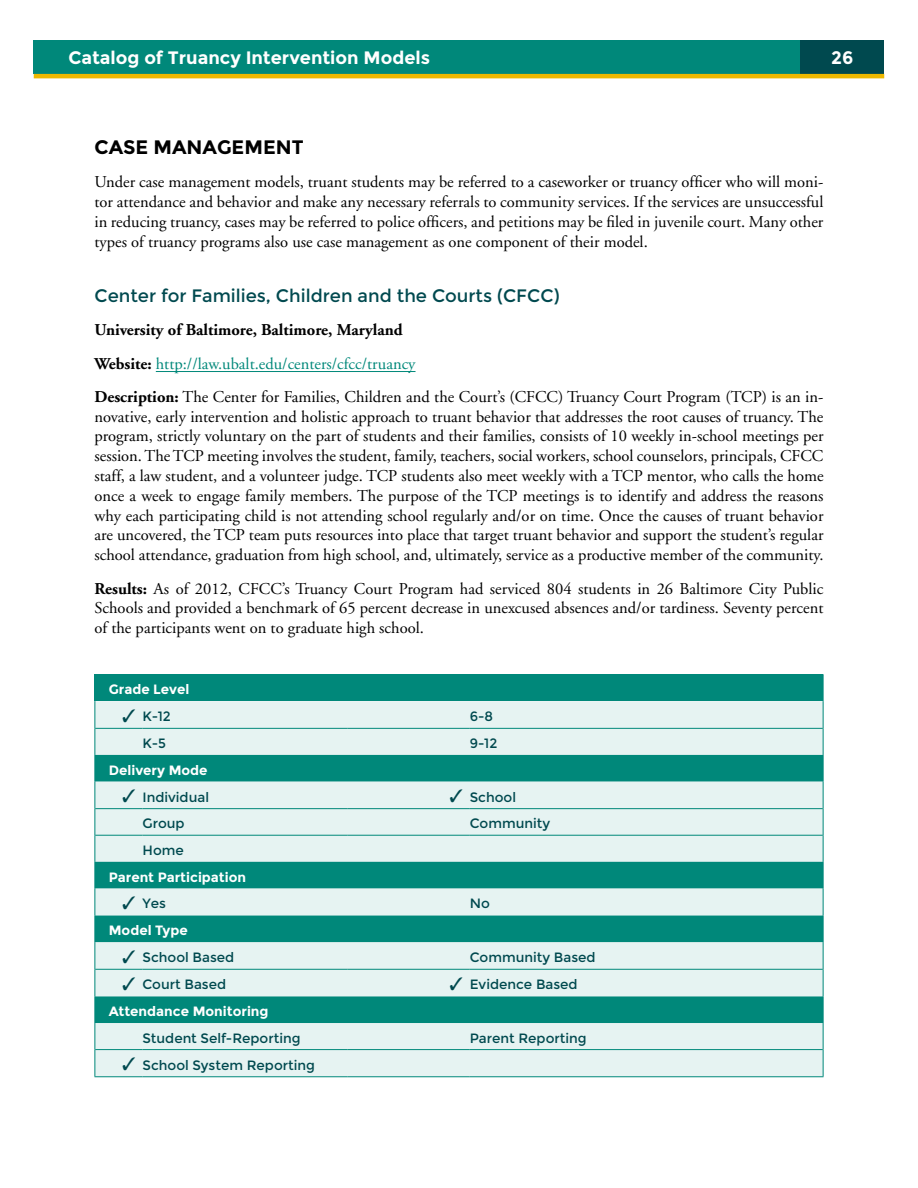
<style>
.page{position:relative;width:918px;height:1188px;background:#fff}
.page>*{position:absolute;margin:0;border:0;box-sizing:border-box;transform-origin:0 0}
.new_H2{font:700 19.5px "Montserrat";color:#000}
.t1{font:18px "Montserrat";color:#00494f}
.t2{font:700 18px "Montserrat";color:#fff}
.body{font:16.5px/19.8px "Adobe Garamond";color:#000;text-align:justify}
.body-2{font:16.5px "Adobe Garamond";color:#00887a}
.body-3{font:700 16.5px "Adobe Garamond";color:#000}
.List_Paragraph{font:13.5px "Montserrat";color:#00494f}
.List_Paragraph-2{font:700 13.5px "Montserrat";color:#fff}
.s1{font-weight:700;color:#000}
.s2{font-weight:700}
</style>
<div class="page">
<div style="left:34px;top:40px;width:850px;height:34px;background:#00887a"></div>
<div style="left:800px;top:40px;width:84px;height:35px;background:#00494f"></div>
<hr style="left:34px;top:74px;width:850px;height:4px;background:#edb800">
<hr style="left:156px;top:371px;width:260px;height:1px;background:#00887a">
<div style="left:95px;top:675px;width:728px;height:26px;background:#00887a"></div>
<div style="left:95px;top:701px;width:728px;height:375px;background:#e6f3f2"></div>
<svg style="left:95px;top:755px;width:728px;height:268px;background:#88c7c1"></svg>
<hr style="left:94px;top:674px;width:49px;height:1px;background:#00887a">
<hr style="left:143px;top:674px;width:205px;height:1px;background:#00887a">
<hr style="left:348px;top:674px;width:122px;height:1px;background:#00887a">
<hr style="left:470px;top:674px;width:354px;height:1px;background:#00887a">
<hr style="left:95px;top:728px;width:48px;height:1px;background:#00887a">
<hr style="left:143px;top:728px;width:205px;height:1px;background:#00887a">
<hr style="left:348px;top:728px;width:122px;height:1px;background:#00887a">
<hr style="left:470px;top:728px;width:353px;height:1px;background:#00887a">
<hr style="left:95px;top:808px;width:48px;height:1px;background:#00887a">
<hr style="left:143px;top:808px;width:205px;height:1px;background:#00887a">
<hr style="left:348px;top:808px;width:122px;height:1px;background:#00887a">
<hr style="left:470px;top:808px;width:353px;height:1px;background:#00887a">
<hr style="left:95px;top:835px;width:48px;height:1px;background:#00887a">
<hr style="left:143px;top:835px;width:205px;height:1px;background:#00887a">
<hr style="left:348px;top:835px;width:122px;height:1px;background:#00887a">
<hr style="left:470px;top:835px;width:353px;height:1px;background:#00887a">
<hr style="left:95px;top:969px;width:48px;height:1px;background:#00887a">
<hr style="left:143px;top:969px;width:205px;height:1px;background:#00887a">
<hr style="left:348px;top:969px;width:122px;height:1px;background:#00887a">
<hr style="left:470px;top:969px;width:353px;height:1px;background:#00887a">
<svg style="left:94px;top:675px;width:1px;height:401px"></svg>
<hr style="left:94px;top:1076px;width:49px;height:1px;background:#00887a">
<hr style="left:143px;top:1076px;width:205px;height:1px;background:#00887a">
<hr style="left:348px;top:1076px;width:122px;height:1px;background:#00887a">
<svg style="left:823px;top:675px;width:1px;height:401px"></svg>
<hr style="left:470px;top:1076px;width:354px;height:1px;background:#00887a">
<hr style="left:95px;top:1049px;width:48px;height:1px;background:#00887a">
<hr style="left:143px;top:1049px;width:205px;height:1px;background:#00887a">
<hr style="left:348px;top:1049px;width:122px;height:1px;background:#00887a">
<hr style="left:470px;top:1049px;width:353px;height:1px;background:#00887a">
<svg style="left:123px;top:709px;width:12px;height:13px"></svg>
<svg style="left:123px;top:789px;width:12px;height:13px"></svg>
<svg style="left:450px;top:789px;width:12px;height:13px"></svg>
<svg style="left:123px;top:896px;width:12px;height:13px"></svg>
<svg style="left:123px;top:950px;width:12px;height:13px"></svg>
<svg style="left:123px;top:977px;width:12px;height:13px"></svg>
<svg style="left:450px;top:977px;width:12px;height:13px"></svg>
<svg style="left:123px;top:1057px;width:12px;height:13px"></svg>
<p class="t2" style="left:68px;top:47px;width:363px">Catalog of Truancy Intervention Models</p>
<p class="t2" style="left:831px;top:47px;width:24px">26</p>
<p class="new_H2" style="left:94px;top:135px;width:211px">CASE MANAGEMENT</p>
<p class="body" style="left:94px;top:172px;width:731px">Under case management models, truant students may be referred to a caseworker or truancy officer who will moni&shy;tor attendance and behavior and make any necessary referrals to community services. If the services are unsuccessful in reducing truancy, cases may be referred to police officers, and petitions may be filed in juvenile court. Many other types of truancy programs also use case management as one component of their model.</p>
<h2 class="t1" style="left:94px;top:285px;width:467px">Center for Families, Children and the Courts (CFCC)</h2>
<p class="body-3" style="left:94px;top:321px;width:310px">University of Baltimore, Baltimore, Maryland</p>
<p class="body-2" style="left:94px;top:354px;width:323px"><span class="s1">Website:</span> http://law.ubalt.edu/centers/cfcc/truancy</p>
<p class="body" style="left:94px;top:387px;width:731px"><span class="s2">Description:</span> The Center for Families, Children and the Court’s (CFCC) Truancy Court Program (TCP) is an in&shy;novative, early intervention and holistic approach to truant behavior that addresses the root causes of truancy. The program, strictly voluntary on the part of students and their families, consists of 10 weekly in-school meetings per session. The TCP meeting involves the student, family, teachers, social workers, school counselors, principals, CFCC staff, a law student, and a volunteer judge. TCP students also meet weekly with a TCP mentor, who calls the home once a week to engage family members. The purpose of the TCP meetings is to identify and address the reasons why each participating child is not attending school regularly and/or on time. Once the causes of truant behavior are uncovered, the TCP team puts resources into place that target truant behavior and support the student’s regular school attendance, graduation from high school, and, ultimately, service as a productive member of the community.</p>
<p class="body" style="left:94px;top:579px;width:730px"><span class="s2">Results:</span> As of 2012, CFCC’s Truancy Court Program had serviced 804 students in 26 Baltimore City Public Schools and provided a benchmark of 65 percent decrease in unexcused absences and/or tardiness. Seventy percent of the participants went on to graduate high school.</p>
<p class="List_Paragraph-2" style="left:109px;top:682px;width:82px">Grade Level</p>
<p class="List_Paragraph" style="left:143px;top:709px;width:30px">K-12</p>
<p class="List_Paragraph" style="left:470px;top:709px;width:25px">6-8</p>
<p class="List_Paragraph" style="left:143px;top:736px;width:25px">K-5</p>
<p class="List_Paragraph" style="left:470px;top:736px;width:29px">9-12</p>
<p class="List_Paragraph-2" style="left:109px;top:762px;width:100px">Delivery Mode</p>
<p class="List_Paragraph" style="left:143px;top:789px;width:68px">Individual</p>
<p class="List_Paragraph" style="left:470px;top:789px;width:48px">School</p>
<p class="List_Paragraph" style="left:143px;top:816px;width:44px">Group</p>
<p class="List_Paragraph" style="left:470px;top:816px;width:82px">Community</p>
<p class="List_Paragraph" style="left:143px;top:842px;width:43px">Home</p>
<p class="List_Paragraph-2" style="left:109px;top:869px;width:139px">Parent Participation</p>
<p class="List_Paragraph" style="left:143px;top:896px;width:25px">Yes</p>
<p class="List_Paragraph" style="left:470px;top:896px;width:22px">No</p>
<p class="List_Paragraph-2" style="left:109px;top:923px;width:81px">Model Type</p>
<p class="List_Paragraph" style="left:143px;top:950px;width:93px">School Based</p>
<p class="List_Paragraph" style="left:470px;top:950px;width:127px">Community Based</p>
<p class="List_Paragraph" style="left:143px;top:977px;width:85px">Court Based</p>
<p class="List_Paragraph" style="left:470px;top:977px;width:109px">Evidence Based</p>
<p class="List_Paragraph-2" style="left:109px;top:1003px;width:161px">Attendance Monitoring</p>
<p class="List_Paragraph" style="left:143px;top:1030px;width:160px">Student Self-Reporting</p>
<p class="List_Paragraph" style="left:470px;top:1030px;width:118px">Parent Reporting</p>
<p class="List_Paragraph" style="left:143px;top:1057px;width:174px">School System Reporting</p>
</div>
